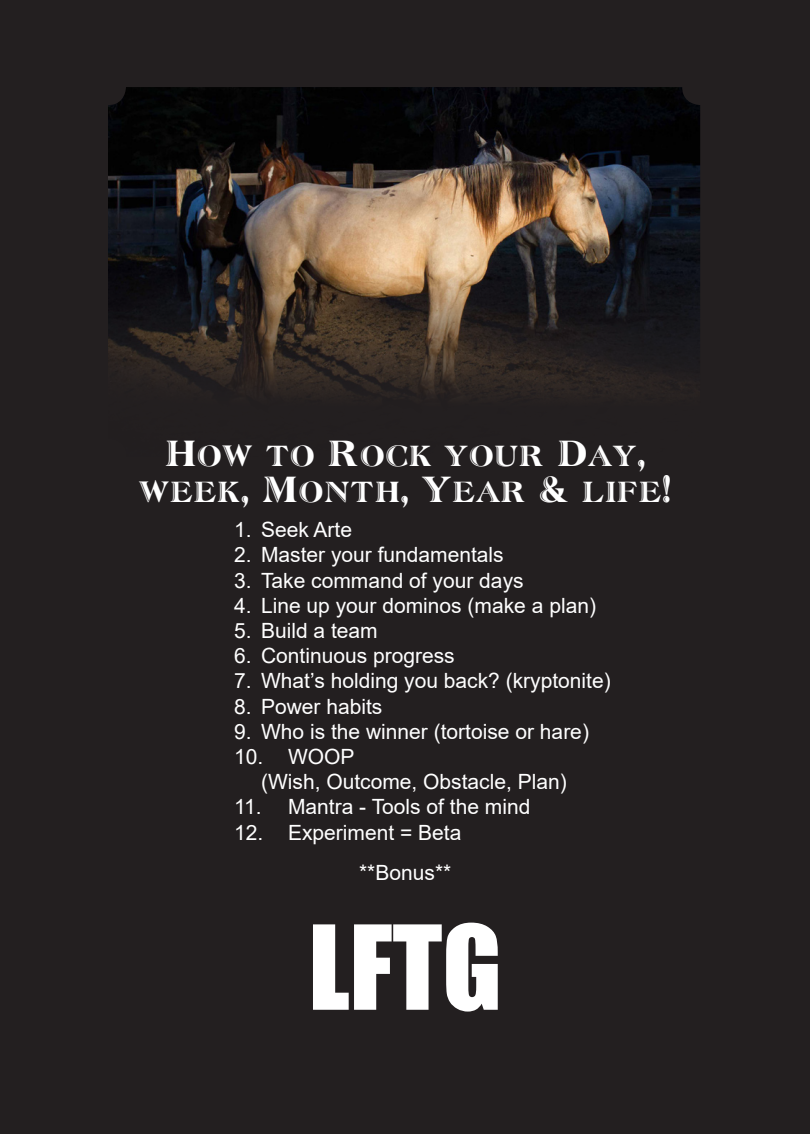
<style>
.page{position:relative;width:810px;height:1134px;background:#fff}
.page>*{position:absolute;margin:0;border:0;box-sizing:border-box;transform-origin:0 0}
.t1{font:108px "Impact";color:#fff}
.t2{font:36px/36px "Atlantic Inline";color:#fff;text-align:center}
.t3{font:21px/25.2px "Arial";color:#fff}
</style>
<div class="page">
<div style="left:0;top:0;width:810px;height:1133px;background:#231f20"></div>
<img style="left:108px;top:87px;width:592px;height:309px">
<h2 class="t2" style="left:139px;top:435px;width:534px">How to Rock your Day, week, Month, Year &amp; life!</h2>
<p class="t3" style="left:234px;top:517px;width:120px">1. Seek Arte</p>
<p class="t3" style="left:234px;top:542px;width:271px">2. Master your fundamentals</p>
<p class="t3" style="left:234px;top:568px;width:291px">3. Take command of your days</p>
<p class="t3" style="left:234px;top:593px;width:363px">4. Line up your dominos (make a plan)</p>
<p class="t3" style="left:234px;top:618px;width:145px">5. Build a team</p>
<p class="t3" style="left:234px;top:643px;width:222px">6. Continuous progress</p>
<p class="t3" style="left:234px;top:668px;width:378px">7. What’s holding you back? (kryptonite)</p>
<p class="t3" style="left:234px;top:694px;width:150px">8. Power habits</p>
<p class="t3" style="left:234px;top:719px;width:356px">9. Who is the winner (tortoise or hare)</p>
<p class="t3" style="left:261px;top:744px;width:307px;text-indent:-27px">10. WOOP<br>(Wish, Outcome, Obstacle, Plan)</p>
<p class="t3" style="left:234px;top:794px;width:298px">11. Mantra - Tools of the mind</p>
<p class="t3" style="left:234px;top:820px;width:229px">12. Experiment = Beta</p>
<p class="t3" style="left:359px;top:860px;width:94px">**Bonus**</p>
<h1 class="t1" style="left:309px;top:884px;width:195px">LFTG</h1>
</div>
